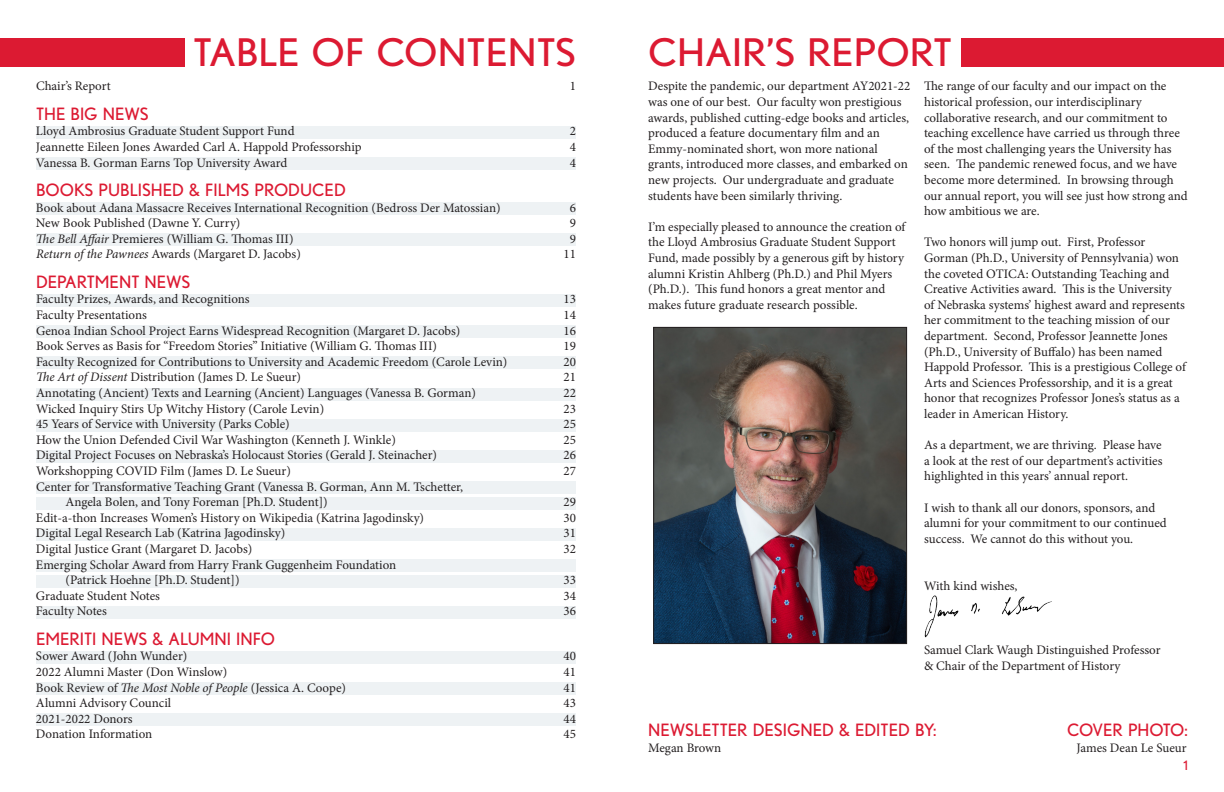
<style>
.page{position:relative;width:1224px;height:792px;background:#fff}
.page>*{position:absolute;margin:0;border:0;box-sizing:border-box;transform-origin:0 0}
.t1{font:38px "Nobel";color:#dc1a32;scale:1.05 1}
.t2{font:17px "Nobel";color:#dc1a32}
.t3{font:13px/15.6px "Minion Pro";letter-spacing:-.005em;color:#231f20}
.t4{font:13px "Nobel";color:#dc1a32}
.s1{font-style:italic}
</style>
<div class="page">
<div style="left:36px;top:126px;width:540px;height:13px;background:#eef2f4"></div>
<div style="left:36px;top:157px;width:540px;height:13px;background:#eef2f4"></div>
<div style="left:36px;top:202px;width:540px;height:13px;background:#eef2f4"></div>
<div style="left:36px;top:233px;width:540px;height:13px;background:#eef2f4"></div>
<div style="left:36px;top:294px;width:540px;height:13px;background:#eef2f4"></div>
<div style="left:36px;top:325px;width:540px;height:13px;background:#eef2f4"></div>
<div style="left:36px;top:356px;width:540px;height:13px;background:#eef2f4"></div>
<div style="left:36px;top:388px;width:540px;height:13px;background:#eef2f4"></div>
<div style="left:36px;top:419px;width:540px;height:13px;background:#eef2f4"></div>
<div style="left:36px;top:450px;width:540px;height:13px;background:#eef2f4"></div>
<div style="left:36px;top:481px;width:540px;height:13px;background:#eef2f4"></div>
<div style="left:36px;top:497px;width:540px;height:13px;background:#eef2f4"></div>
<div style="left:36px;top:528px;width:540px;height:13px;background:#eef2f4"></div>
<div style="left:36px;top:559px;width:540px;height:13px;background:#eef2f4"></div>
<div style="left:36px;top:575px;width:540px;height:13px;background:#eef2f4"></div>
<div style="left:36px;top:606px;width:540px;height:13px;background:#eef2f4"></div>
<div style="left:36px;top:651px;width:540px;height:13px;background:#eef2f4"></div>
<div style="left:36px;top:682px;width:540px;height:13px;background:#eef2f4"></div>
<div style="left:36px;top:713px;width:540px;height:13px;background:#eef2f4"></div>
<div style="left:0;top:39px;width:184px;height:28px;background:#dc1a32"></div>
<div style="left:962px;top:39px;width:262px;height:28px;background:#dc1a32"></div>
<img style="left:924px;top:595px;width:128px;height:43px">
<img style="left:655px;top:329px;width:250px;height:313px">
<div style="left:653px;top:327px;width:254px;height:317px;border:1px solid #231f20"></div>
<h1 class="t1" style="left:193px;top:31px;width:366px">TABLE OF CONTENTS</h1>
<h1 class="t1" style="left:648px;top:31px;width:291px">CHAIR’S REPORT</h1>
<p class="t3" style="left:648px;top:79px;width:264px">Despite the pandemic, our department AY2021-22 was one of our best. Our faculty won prestigious awards, published cutting-edge books and articles, produced a feature documentary film and an Emmy-nominated short, won more national grants, introduced more classes, and embarked on new projects. Our undergraduate and graduate students have been similarly thriving.</p>
<p class="t3" style="left:648px;top:219px;width:259px">I’m especially pleased to announce the creation of the Lloyd Ambrosius Graduate Student Support Fund, made possibly by a generous gift by history alumni Kristin Ahlberg (Ph.D.) and Phil Myers (Ph.D.). This fund honors a great mentor and makes future graduate research possible.</p>
<p class="t3" style="left:924px;top:79px;width:265px">The range of our faculty and our impact on the historical profession, our interdisciplinary collaborative research, and our commitment to teaching excellence have carried us through three of the most challenging years the University has seen. The pandemic renewed focus, and we have become more determined. In browsing through our annual report, you will see just how strong and how ambitious we are.</p>
<p class="t3" style="left:924px;top:235px;width:263px">Two honors will jump out. First, Professor Gorman (Ph.D., University of Pennsylvania) won the coveted OTICA: Outstanding Teaching and Creative Activities award. This is the University<br>of Nebraska systems’ highest award and represents her commitment to the teaching mission of our department. Second, Professor Jeannette Jones (Ph.D., University of Buffalo) has been named Happold Professor. This is a prestigious College of Arts and Sciences Professorship, and it is a great honor that recognizes Professor Jones’s status as a leader in American History.</p>
<p class="t3" style="left:924px;top:437px;width:240px;text-align:justify">As a department, we are thriving. Please have a look at the rest of our department’s activities highlighted in this years’ annual report.</p>
<p class="t3" style="left:924px;top:500px;width:244px">I wish to thank all our donors, sponsors, and alumni for your commitment to our continued success. We cannot do this without you.</p>
<p class="t3" style="left:924px;top:578px;width:95px">With kind wishes,</p>
<p class="t3" style="left:36px;top:79px;width:76px">Chair’s Report</p>
<p class="t3" style="left:570px;top:79px;width:8px">1</p>
<h2 class="t2" style="left:36px;top:104px;width:114px">THE BIG NEWS</h2>
<p class="t3" style="left:36px;top:124px;width:260px">Lloyd Ambrosius Graduate Student Support Fund</p>
<p class="t3" style="left:570px;top:124px;width:8px">2</p>
<p class="t3" style="left:36px;top:139px;width:327px">Jeannette Eileen Jones Awarded Carl A. Happold Professorship</p>
<p class="t3" style="left:570px;top:139px;width:8px">4</p>
<p class="t3" style="left:36px;top:155px;width:253px">Vanessa B. Gorman Earns Top University Award</p>
<p class="t3" style="left:570px;top:155px;width:8px">4</p>
<h2 class="t2" style="left:36px;top:180px;width:311px">BOOKS PUBLISHED &amp; FILMS PRODUCED</h2>
<p class="t3" style="left:36px;top:200px;width:466px">Book about Adana Massacre Receives International Recognition (Bedross Der Matossian)</p>
<p class="t3" style="left:570px;top:200px;width:8px">6</p>
<p class="t3" style="left:36px;top:215px;width:206px">New Book Published (Dawne Y. Curry)</p>
<p class="t3" style="left:570px;top:215px;width:8px">9</p>
<p class="t3" style="left:36px;top:231px;width:259px"><span class="s1">The Bell Affair</span> Premieres (William G. Thomas III)</p>
<p class="t3" style="left:570px;top:231px;width:8px">9</p>
<p class="t3" style="left:36px;top:247px;width:266px"><span class="s1">Return of the Pawnees</span> Awards (Margaret D. Jacobs)</p>
<p class="t3" style="left:564px;top:247px;width:14px">11</p>
<h2 class="t2" style="left:36px;top:272px;width:156px">DEPARTMENT NEWS</h2>
<p class="t3" style="left:36px;top:292px;width:215px">Faculty Prizes, Awards, and Recognitions</p>
<p class="t3" style="left:564px;top:292px;width:14px">13</p>
<p class="t3" style="left:36px;top:307px;width:112px">Faculty Presentations</p>
<p class="t3" style="left:564px;top:307px;width:14px">14</p>
<p class="t3" style="left:36px;top:323px;width:426px">Genoa Indian School Project Earns Widespread Recognition (Margaret D. Jacobs)</p>
<p class="t3" style="left:564px;top:323px;width:14px">16</p>
<p class="t3" style="left:36px;top:338px;width:402px">Book Serves as Basis for “Freedom Stories” Initiative (William G. Thomas III)</p>
<p class="t3" style="left:564px;top:338px;width:14px">19</p>
<p class="t3" style="left:36px;top:354px;width:473px">Faculty Recognized for Contributions to University and Academic Freedom (Carole Levin)</p>
<p class="t3" style="left:564px;top:354px;width:14px">20</p>
<p class="t3" style="left:36px;top:370px;width:267px"><span class="s1">The Art of Dissent</span> Distribution (James D. Le Sueur)</p>
<p class="t3" style="left:564px;top:370px;width:14px">21</p>
<p class="t3" style="left:36px;top:385px;width:441px">Annotating (Ancient) Texts and Learning (Ancient) Languages (Vanessa B. Gorman)</p>
<p class="t3" style="left:564px;top:385px;width:14px">22</p>
<p class="t3" style="left:36px;top:401px;width:290px">Wicked Inquiry Stirs Up Witchy History (Carole Levin)</p>
<p class="t3" style="left:564px;top:401px;width:14px">23</p>
<p class="t3" style="left:36px;top:416px;width:255px">45 Years of Service with University (Parks Coble)</p>
<p class="t3" style="left:564px;top:416px;width:14px">25</p>
<p class="t3" style="left:36px;top:432px;width:361px">How the Union Defended Civil War Washington (Kenneth J. Winkle)</p>
<p class="t3" style="left:564px;top:432px;width:14px">25</p>
<p class="t3" style="left:36px;top:448px;width:403px">Digital Project Focuses on Nebraska’s Holocaust Stories (Gerald J. Steinacher)</p>
<p class="t3" style="left:564px;top:448px;width:14px">26</p>
<p class="t3" style="left:36px;top:463px;width:256px">Workshopping COVID Film (James D. Le Sueur)</p>
<p class="t3" style="left:564px;top:463px;width:14px">27</p>
<p class="t3" style="left:66px;top:479px;width:399px;text-indent:-30px">Center for Transformative Teaching Grant (Vanessa B. Gorman, Ann M. Tschetter,<br>Angela Bolen, and Tony Foreman [Ph.D. Student])</p>
<p class="t3" style="left:564px;top:494px;width:14px">29</p>
<p class="t3" style="left:36px;top:510px;width:390px">Edit-a-thon Increases Women’s History on Wikipedia (Katrina Jagodinsky)</p>
<p class="t3" style="left:564px;top:510px;width:14px">30</p>
<p class="t3" style="left:36px;top:526px;width:251px">Digital Legal Research Lab (Katrina Jagodinsky)</p>
<p class="t3" style="left:564px;top:526px;width:14px">31</p>
<p class="t3" style="left:36px;top:541px;width:218px">Digital Justice Grant (Margaret D. Jacobs)</p>
<p class="t3" style="left:564px;top:541px;width:14px">32</p>
<p class="t3" style="left:66px;top:557px;width:332px;text-indent:-30px">Emerging Scholar Award from Harry Frank Guggenheim Foundation (Patrick Hoehne [Ph.D. Student])</p>
<p class="t3" style="left:564px;top:572px;width:14px">33</p>
<p class="t3" style="left:36px;top:588px;width:126px">Graduate Student Notes</p>
<p class="t3" style="left:564px;top:588px;width:14px">34</p>
<p class="t3" style="left:36px;top:604px;width:72px">Faculty Notes</p>
<p class="t3" style="left:564px;top:604px;width:14px">36</p>
<h2 class="t2" style="left:36px;top:629px;width:241px">EMERITI NEWS &amp; ALUMNI INFO</h2>
<p class="t3" style="left:36px;top:649px;width:153px">Sower Award (John Wunder)</p>
<p class="t3" style="left:564px;top:649px;width:14px">40</p>
<p class="t3" style="left:36px;top:664px;width:193px">2022 Alumni Master (Don Winslow)</p>
<p class="t3" style="left:564px;top:664px;width:14px">41</p>
<p class="t3" style="left:36px;top:680px;width:312px">Book Review of <span class="s1">The Most Noble of People</span> (Jessica A. Coope)</p>
<p class="t3" style="left:564px;top:680px;width:14px">41</p>
<p class="t3" style="left:36px;top:695px;width:137px">Alumni Advisory Council</p>
<p class="t3" style="left:564px;top:695px;width:14px">43</p>
<p class="t3" style="left:36px;top:711px;width:98px">2021-2022 Donors</p>
<p class="t3" style="left:564px;top:711px;width:14px">44</p>
<p class="t3" style="left:36px;top:727px;width:118px">Donation Information</p>
<p class="t3" style="left:564px;top:727px;width:14px">45</p>
<p class="t3" style="left:924px;top:642px;width:238px">Samuel Clark Waugh Distinguished Professor &amp; Chair of the Department of History</p>
<h2 class="t2" style="left:648px;top:721px;width:290px">NEWSLETTER DESIGNED &amp; EDITED BY:</h2>
<h2 class="t2" style="left:1067px;top:721px;width:122px">COVER PHOTO:</h2>
<p class="t3" style="left:648px;top:740px;width:75px">Megan Brown</p>
<p class="t3" style="left:1077px;top:740px;width:111px">James Dean Le Sueur</p>
<p class="t4" style="left:1184px;top:758px;width:6px">1</p>
</div>
